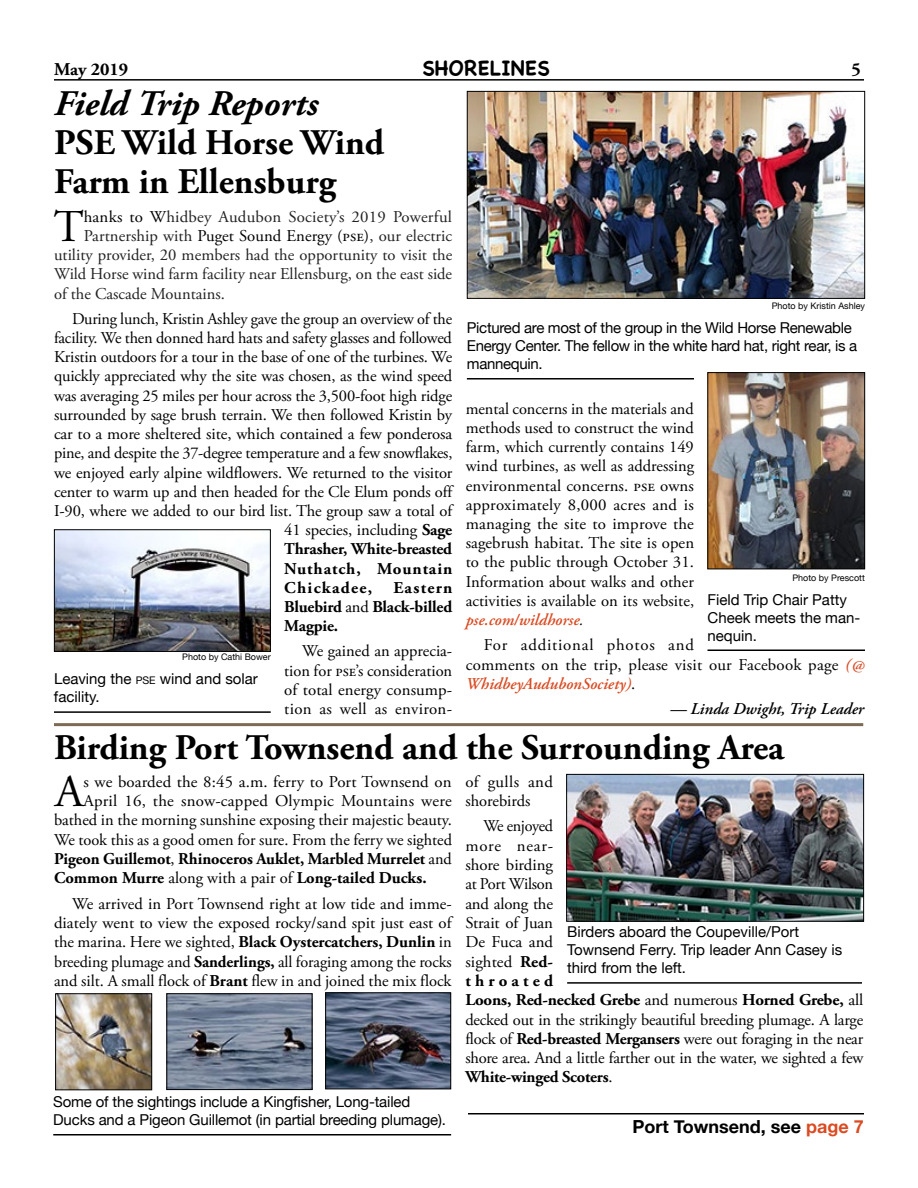
<style>
.page{position:relative;width:918px;height:1188px;background:#fff}
.page>*{position:absolute;margin:0;border:0;box-sizing:border-box;transform-origin:0 0}
.t1{font:45.45px "Adobe Garamond Pro";color:#000}
.t2{font:700 36px/39px "Adobe Garamond Pro";color:#000}
.t3{font:italic 700 36px "Adobe Garamond Pro";color:#000}
.t4{font:700 21px "Chalkboard SE";color:#000}
.t5{font:700 18px "Helvetica Neue";color:#000}
.t6{font:700 18px "Adobe Garamond Pro";color:#000}
.t7{font:16.5px/19.4px "Adobe Garamond Pro";letter-spacing:-.01em;color:#000;text-align:justify}
.t8{font:16.5px "Adobe Garamond Pro";color:#222}
.t9{font:700 16.5px/19.2px "Adobe Garamond Pro";letter-spacing:-.005em;color:#000;text-align:justify}
.t10{font:16.5px/19.2px "Adobe Garamond Pro";letter-spacing:.015em;color:#000}
.t11{font:italic 600 16.5px "Adobe Garamond Pro";color:#000}
.t12{font:16.5px/19.4px "Adobe Garamond Pro";letter-spacing:.025em;color:#000}
.t13{font:700 16.5px "Adobe Garamond Pro";letter-spacing:.055em;color:#000}
.t14{font:700 16.5px "Adobe Garamond Pro";letter-spacing:.075em;color:#000}
.t15{font:15px/18px "Helvetica Neue";letter-spacing:-.01em;color:#000}
.t16{font:9px "Helvetica Neue";color:#000}
.s1{color:#000}
.s2{font-weight:700}
.s3{font-weight:600;font-style:italic;color:#da4b22}
.s4{font-style:italic}
.s5{font-weight:400}
.s6{font-size:10.5px}
.s7{color:#da4b22}
</style>
<div class="page">
<hr style="left:54px;top:79px;width:810px;height:2px;background:#000">
<hr style="left:467px;top:378px;width:227px;height:2px;background:#000">
<img style="left:469px;top:93px;width:394px;height:204px">
<div style="left:467px;top:91px;width:398px;height:208px;border:1px solid #000"></div>
<img style="left:709px;top:374px;width:154px;height:193px">
<div style="left:707px;top:372px;width:158px;height:197px;border:1px solid #000"></div>
<hr style="left:708px;top:650px;width:157px;height:1px;background:#000">
<img style="left:56px;top:531px;width:213px;height:119px">
<div style="left:54px;top:529px;width:217px;height:123px;border:1px solid #000"></div>
<hr style="left:54px;top:711px;width:217px;height:2px;background:#000">
<hr style="left:54px;top:723px;width:809px;height:3px;background:#7c6a55">
<img style="left:568px;top:776px;width:294px;height:144px">
<div style="left:566px;top:774px;width:298px;height:148px;border:1px solid #000"></div>
<hr style="left:567px;top:982px;width:295px;height:2px;background:#000">
<img style="left:327px;top:994px;width:122px;height:93px">
<div style="left:325px;top:992px;width:126px;height:97px;border:1px solid #000"></div>
<img style="left:57px;top:995px;width:93px;height:93px">
<div style="left:55px;top:993px;width:97px;height:97px;border:1px solid #000"></div>
<hr style="left:53px;top:1134px;width:398px;height:2px;background:#000">
<img style="left:168px;top:995px;width:142px;height:93px">
<div style="left:166px;top:993px;width:146px;height:97px;border:1px solid #000"></div>
<hr style="left:468px;top:1113px;width:396px;height:1px;background:#000">
<p class="t6" style="left:54px;top:58px;width:76px">May 2019</p>
<p class="t4" style="left:422px;top:55px;width:129px">SHORELINES</p>
<p class="t6" style="left:852px;top:58px;width:11px">5</p>
<h2 class="t3" style="left:54px;top:83px;width:266px">Field Trip Reports</h2>
<h2 class="t2" style="left:54px;top:124px;width:332px">PSE Wild Horse Wind<br>Farm in Ellensburg</h2>
<h1 class="t1" style="left:54px;top:199px;width:32px">T</h1>
<p class="t8" style="left:84px;top:207px;width:370px"><span class="s1">hanks to W</span>hidbey Audubon Society’s 2019 Powerful</p>
<p class="t8" style="left:84px;top:226px;width:370px">Partnership with <span class="s1">Puget Sound Energy (pse)</span>, our electric</p>
<p class="t8" style="left:54px;top:245px;width:400px">utility provider, 20 members had the opportunity to visit the</p>
<p class="t8" style="left:54px;top:264px;width:400px">Wild Horse wind farm facility near Ellensburg, on the east side</p>
<p class="t8" style="left:54px;top:283px;width:172px">of the Cascade Mountains.</p>
<p class="t7" style="left:72px;top:309px;width:382px">During lunch, Kristin Ashley gave the group an overview of the</p>
<p class="t7" style="left:54px;top:329px;width:400px">facility. We then donned hard hats and safety glasses and followed</p>
<p class="t7" style="left:54px;top:348px;width:400px">Kristin outdoors for a tour in the base of one of the turbines. We</p>
<p class="t7" style="left:54px;top:367px;width:400px">quickly appreciated why the site was chosen, as the wind speed</p>
<p class="t7" style="left:54px;top:386px;width:400px">was averaging 25 miles per hour across the 3,500-foot high ridge</p>
<p class="t7" style="left:54px;top:406px;width:400px">surrounded by sage brush terrain. We then followed Kristin by</p>
<p class="t7" style="left:54px;top:425px;width:400px">car to a more sheltered site, which contained a few ponderosa</p>
<p class="t7" style="left:54px;top:444px;width:400px">pine, and despite the 37-degree temperature and a few snowflakes,</p>
<p class="t7" style="left:54px;top:463px;width:400px">we enjoyed early alpine wildflowers. We returned to the visitor</p>
<p class="t7" style="left:54px;top:482px;width:400px">center to warm up and then headed for the Cle Elum ponds off</p>
<p class="t7" style="left:54px;top:502px;width:400px">I-90, where we added to our bird list. The group saw a total of</p>
<p class="t7" style="left:284px;top:521px;width:170px">41 species, including <span class="s2">Sage</span></p>
<p class="t9" style="left:284px;top:540px;width:169px">Thrasher, White-breasted</p>
<p class="t13" style="left:284px;top:559px;width:170px">Nuthatch, Mountain</p>
<p class="t14" style="left:284px;top:578px;width:90px">Chickadee,</p>
<p class="t16" style="left:772px;top:299px;width:95px">Photo by Kristin Ashley</p>
<p class="t15" style="left:467px;top:320px;width:392px">Pictured are most of the group in the Wild Horse Renewable<br>Energy Center. The fellow in the white hard hat, right rear, is a mannequin.</p>
<p class="t7" style="left:466px;top:399px;width:230px">mental concerns in the materials and methods used to construct the wind farm, which currently contains 149 wind turbines, as well as addressing environmental concerns. pse owns approximately 8,000 acres and is managing the site to improve the sagebrush habitat. The site is open to the public through October 31.<br>Information about walks and other activities is available on its website, <span class="s3">pse.com/wildhorse</span><span class="s4">.</span></p>
<p class="t10" style="left:466px;top:636px;width:400px;text-indent:18px">For additional photos and<br>comments on the trip, please visit our Facebook page <span class="s3">(@<br>WhidbeyAudubonSociety)</span>.</p>
<p class="t11" style="left:670px;top:699px;width:196px">— Linda Dwight, Trip Leader</p>
<p class="t16" style="left:792px;top:571px;width:74px">Photo by Prescott</p>
<p class="t15" style="left:708px;top:591px;width:154px">Field Trip Chair Patty<br>Cheek meets the man&shy;nequin.</p>
<p class="t9" style="left:284px;top:578px;width:170px;text-indent:109px">Eastern Bluebird <span class="s5">and</span> Black-billed Magpie.</p>
<p class="t7" style="left:284px;top:642px;width:170px;text-indent:18px">We gained an apprecia&shy;tion for pse’s consideration of total energy consump&shy;tion as well as environ-</p>
<p class="t16" style="left:182px;top:651px;width:90px">Photo by Cathi Bower</p>
<p class="t15" style="left:54px;top:671px;width:205px">Leaving the <span class="s6">pse</span> wind and solar facility.</p>
<h2 class="t2" style="left:54px;top:728px;width:732px">Birding Port Townsend and the Surrounding Area</h2>
<h1 class="t1" style="left:55px;top:764px;width:30px">A</h1>
<p class="t7" style="left:83px;top:773px;width:370px">s we boarded the 8:45 a.m. ferry to Port Townsend on</p>
<p class="t12" style="left:465px;top:773px;width:89px">of gulls and shorebirds</p>
<p class="t7" style="left:465px;top:817px;width:400px;text-align:left;text-indent:18px">We enjoyed<br>more near-<br>shore birding<br>at Port Wilson<br>and along the<br>Strait of Juan<br>De Fuca and<br>sighted <span class="s2">Red-<br>throated<br>Loons, Red-necked Grebe</span> and numerous <span class="s2">Horned Grebe,</span> all decked out in the strikingly beautiful breeding plumage. A large flock of <span class="s2">Red-breasted Mergansers</span> were out foraging in the near shore area. And a little farther out in the water, we sighted a few<br><span class="s2">White-winged Scoters</span>.</p>
<p class="t10" style="left:83px;top:792px;width:370px">April 16, the snow-capped Olympic Mountains were</p>
<p class="t7" style="left:54px;top:811px;width:399px">bathed in the morning sunshine exposing their majestic beauty.</p>
<p class="t7" style="left:54px;top:830px;width:400px">We took this as a good omen for sure. From the ferry we sighted</p>
<p class="t9" style="left:54px;top:849px;width:399px">Pigeon Guillemot<span class="s5">,</span> Rhinoceros Auklet, Marbled Murrelet <span class="s5">and</span></p>
<p class="t9" style="left:54px;top:869px;width:374px">Common Murre <span class="s5">along with a pair of</span> Long-tailed Ducks.</p>
<p class="t7" style="left:54px;top:894px;width:399px;text-indent:18px">We arrived in Port Townsend right at low tide and imme&shy;diately went to view the exposed rocky/sand spit just east of the marina. Here we sighted, <span class="s2">Black Oystercatchers, Dunlin</span> in breeding plumage and <span class="s2">Sanderlings,</span> all foraging among the rocks and silt. A small flock of <span class="s2">Brant</span> flew in and joined the mix flock</p>
<p class="t15" style="left:567px;top:924px;width:277px">Birders aboard the Coupeville/Port<br>Townsend Ferry. Trip leader Ann Casey is third from the left.</p>
<p class="t15" style="left:53px;top:1094px;width:394px">Some of the sightings include a Kingfisher, Long-tailed<br>Ducks and a Pigeon Guillemot (in partial breeding plumage).</p>
<p class="t5" style="left:633px;top:1112px;width:233px">Port Townsend, see <span class="s7">page 7</span></p>
</div>
